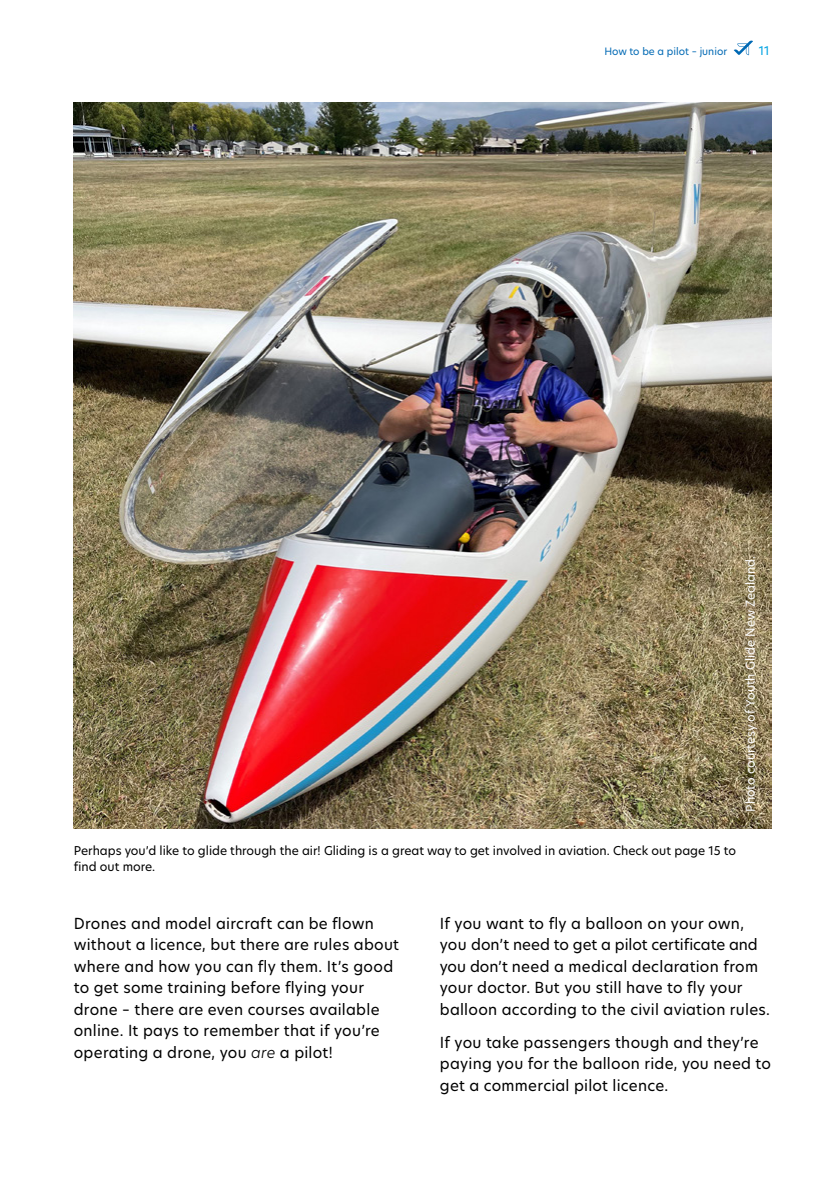
<style>
.page{position:relative;width:840px;height:1191px;background:#fff}
.page>*{position:absolute;margin:0;border:0;box-sizing:border-box;transform-origin:0 0}
.Body{font:15px/21.6px "New Hero";letter-spacing:.015em;color:#000}
.Captions{font:12px/16px "New Hero";color:#000}
.Captions_white{font:12px "New Hero";color:#fff}
.t1{font:12px "New Hero";color:#00a3e2}
.t2{font:10px "New Hero";color:#0069b4}
.s1{font-weight:300;font-style:italic}
</style>
<div class="page">
<img style="left:74px;top:102px;width:697px;height:726px">
<svg style="left:733px;top:40px;width:19px;height:15px"></svg>
<p class="t2" style="left:604px;top:44px;width:124px">How to be a pilot – junior</p>
<p class="t1" style="left:758px;top:42px;width:12px">11</p>
<p class="Captions_white" style="left:741px;top:811px;width:257px;rotate:-90deg">Photo courtesy of Youth Glide New Zealand.</p>
<p class="Captions" style="left:74px;top:842px;width:663px">Perhaps you’d like to glide through the air! Gliding is a great way to get involved in aviation. Check out page 15 to find out more.</p>
<p class="Body" style="left:74px;top:912px;width:327px">Drones and model aircraft can be flown without a licence, but there are rules about where and how you can fly them. It’s good to get some training before flying your drone – there are even courses available online. It pays to remember that if you’re operating a drone, you <span class="s1">are</span> a pilot!</p>
<p class="Body" style="left:439px;top:912px;width:331px">If you want to fly a balloon on your own, you don’t need to get a pilot certificate and you don’t need a medical declaration from your doctor. But you still have to fly your balloon according to the civil aviation rules.</p>
<p class="Body" style="left:439px;top:1031px;width:332px">If you take passengers though and they’re paying you for the balloon ride, you need to get a commercial pilot licence.</p>
</div>
